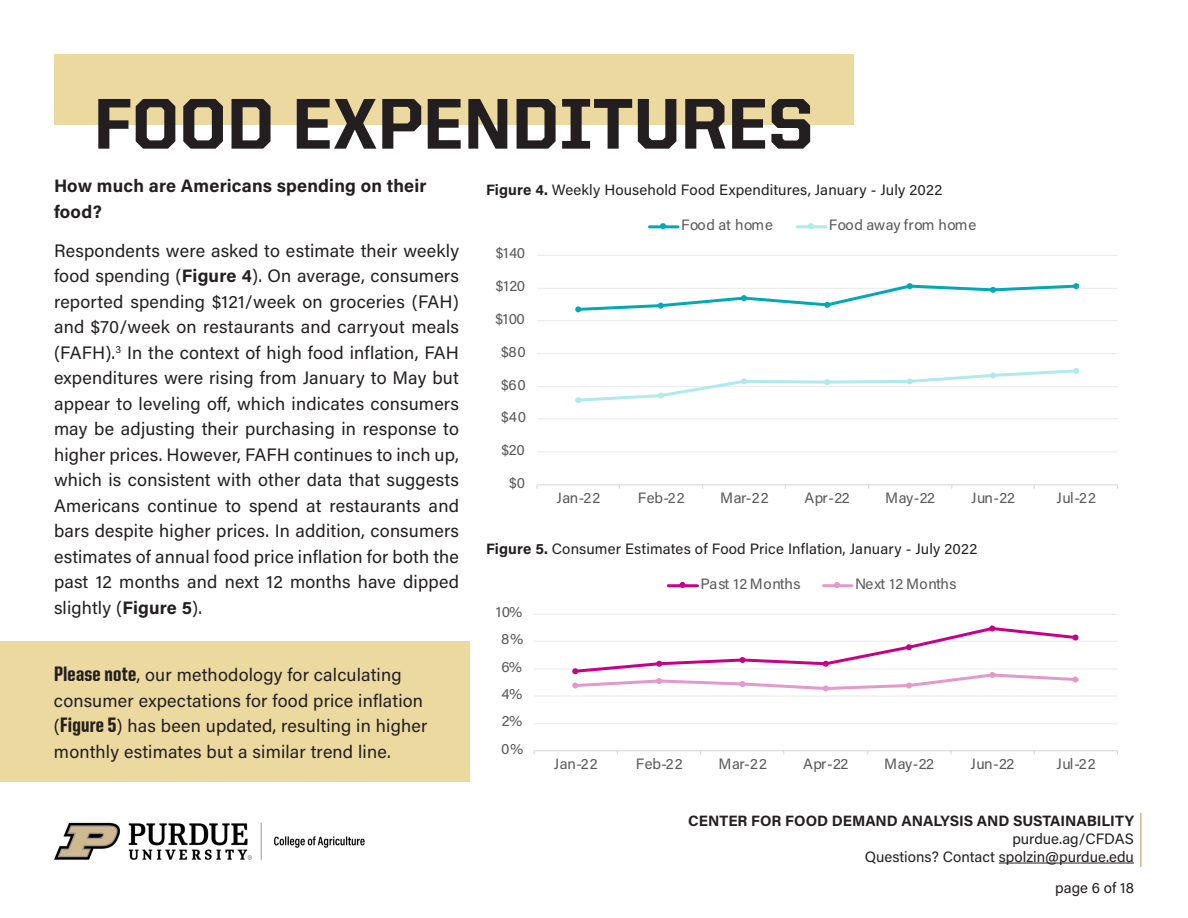
<style>
.page{position:relative;width:1188px;height:918px;background:#fff}
.page>*{position:absolute;margin:0;border:0;box-sizing:border-box;transform-origin:0 0}
.t1{font:800 72px "United Sans Reg";color:#231f20}
.t2{font:18px/25.5px "Acumin Pro";letter-spacing:.01em;color:#231f20;text-align:justify}
.t3{font:700 18px/25.5px "Acumin Pro";letter-spacing:.01em;color:#231f20}
.t4{font:15px/18px "Acumin Pro";letter-spacing:.005em;color:#231f20;text-align:right}
.t5{font:15px "Acumin Pro";letter-spacing:.03em;color:#595959}
.t6{font:700 15px "Acumin Pro";letter-spacing:-.005em;color:#231f20}
.s1{font-weight:700}
.s2{font-family:"United Sans Cond";font-weight:800;font-size:21px}
</style>
<div class="page">
<hr style="left:999px;top:863px;width:135px;height:1px;background:#231f20">
<hr style="left:1140px;top:813px;width:2px;height:54px;background:#cfb991">
<img style="left:54px;top:822px;width:311px;height:38px">
<hr style="left:537px;top:451px;width:581px;height:1px;background:#f1f1f1">
<hr style="left:537px;top:418px;width:581px;height:1px;background:#f1f1f1">
<hr style="left:537px;top:386px;width:581px;height:1px;background:#ededed">
<hr style="left:537px;top:353px;width:581px;height:1px;background:#ededed">
<hr style="left:537px;top:320px;width:581px;height:1px;background:#ededed">
<hr style="left:537px;top:288px;width:581px;height:1px;background:#ededed">
<hr style="left:537px;top:255px;width:581px;height:1px;background:#ededed">
<hr style="left:537px;top:484px;width:581px;height:1px;background:#d9d9d9">
<svg style="left:575px;top:283px;width:504px;height:30px"></svg>
<svg style="left:575px;top:368px;width:504px;height:35px"></svg>
<hr style="left:650px;top:225px;width:28px;height:3px;background:#00aab5">
<svg style="left:660px;top:223px;width:6px;height:6px"></svg>
<hr style="left:797px;top:225px;width:29px;height:3px;background:#afeaee">
<svg style="left:808px;top:223px;width:6px;height:6px"></svg>
<hr style="left:534px;top:723px;width:584px;height:1px;background:#efefef">
<hr style="left:534px;top:695px;width:584px;height:2px;background:#f4f4f4">
<hr style="left:534px;top:668px;width:584px;height:2px;background:#f4f4f4">
<hr style="left:534px;top:641px;width:584px;height:1px;background:#efefef">
<hr style="left:534px;top:614px;width:584px;height:1px;background:#efefef">
<hr style="left:534px;top:750px;width:584px;height:1px;background:#d9d9d9">
<svg style="left:572px;top:625px;width:507px;height:67px"></svg>
<hr style="left:668px;top:584px;width:30px;height:3px;background:#c80088">
<svg style="left:680px;top:582px;width:6px;height:6px"></svg>
<hr style="left:824px;top:584px;width:28px;height:3px;background:#e698cd">
<svg style="left:834px;top:582px;width:6px;height:6px"></svg>
<div style="left:0;top:641px;width:469px;height:141px;background:#ebd99f"></div>
<div style="left:54px;top:54px;width:799px;height:71px;background:#ebd99f"></div>
<h1 class="t1" style="left:94px;top:84px;width:721px">FOOD EXPENDITURES</h1>
<p class="t3" style="left:54px;top:172px;width:374px">How much are Americans spending on their food?</p>
<p class="t2" style="left:54px;top:237px;width:407px">Respondents were asked to estimate their weekly food spending (<span class="s1">Figure 4</span>). On average, consumers reported spending $121/week on groceries (FAH) and $70/week on restaurants and carryout meals (FAFH).<sup>3</sup> In the context of high food inflation, FAH expenditures were rising from January to May but appear to leveling off, which indicates consumers may be adjusting their purchasing in response to higher prices. However, FAFH continues to inch up, which is consistent with other data that suggests Americans continue to spend at restaurants and bars despite higher prices. In addition, consumers estimates of annual food price inflation for both the past 12 months and next 12 months have dipped slightly (<span class="s1">Figure 5</span>).</p>
<p class="t2" style="left:54px;top:661px;width:375px;text-align:left"><span class="s2">Please note</span>, our methodology for calculating consumer expectations for food price inflation (<span class="s2">Figure 5</span>) has been updated, resulting in higher monthly estimates but a similar trend line.</p>
<p class="t4" style="left:486px;top:180px;width:458px"><span class="s1">Figure 4.</span> Weekly Household Food Expenditures, January - July 2022</p>
<p class="t5" style="left:496px;top:243px;width:31px">$140</p>
<p class="t5" style="left:496px;top:275px;width:31px">$120</p>
<p class="t5" style="left:495px;top:308px;width:31px">$100</p>
<p class="t5" style="left:501px;top:341px;width:26px">$80</p>
<p class="t5" style="left:501px;top:374px;width:26px">$60</p>
<p class="t5" style="left:501px;top:406px;width:26px">$40</p>
<p class="t5" style="left:501px;top:439px;width:25px">$20</p>
<p class="t5" style="left:509px;top:472px;width:17px">$0</p>
<p class="t5" style="left:681px;top:214px;width:93px">Food at home</p>
<p class="t5" style="left:829px;top:214px;width:149px">Food away from home</p>
<p class="t5" style="left:556px;top:487px;width:45px">Jan-22</p>
<p class="t5" style="left:638px;top:487px;width:48px">Feb-22</p>
<p class="t5" style="left:720px;top:487px;width:50px">Mar-22</p>
<p class="t5" style="left:804px;top:487px;width:47px">Apr-22</p>
<p class="t5" style="left:885px;top:487px;width:51px">May-22</p>
<p class="t5" style="left:971px;top:487px;width:45px">Jun-22</p>
<p class="t5" style="left:1057px;top:487px;width:41px">Jul-22</p>
<p class="t4" style="left:486px;top:540px;width:493px"><span class="s1">Figure 5.</span> Consumer Estimates of Food Price Inflation, January - July 2022</p>
<p class="t5" style="left:496px;top:602px;width:28px">10%</p>
<p class="t5" style="left:501px;top:629px;width:24px">8%</p>
<p class="t5" style="left:501px;top:656px;width:22px">6%</p>
<p class="t5" style="left:502px;top:683px;width:22px">4%</p>
<p class="t5" style="left:502px;top:710px;width:22px">2%</p>
<p class="t5" style="left:501px;top:738px;width:24px">0%</p>
<p class="t5" style="left:700px;top:573px;width:102px">Past 12 Months</p>
<p class="t5" style="left:855px;top:573px;width:103px">Next 12 Months</p>
<p class="t5" style="left:554px;top:753px;width:45px">Jan-22</p>
<p class="t5" style="left:636px;top:753px;width:48px">Feb-22</p>
<p class="t5" style="left:719px;top:753px;width:50px">Mar-22</p>
<p class="t5" style="left:803px;top:753px;width:47px">Apr-22</p>
<p class="t5" style="left:884px;top:753px;width:51px">May-22</p>
<p class="t5" style="left:971px;top:753px;width:45px">Jun-22</p>
<p class="t5" style="left:1056px;top:753px;width:41px">Jul-22</p>
<p class="t6" style="left:688px;top:810px;width:447px">CENTER FOR FOOD DEMAND ANALYSIS AND SUSTAINABILITY</p>
<p class="t4" style="left:865px;top:829px;width:271px">purdue.ag/CFDAS<br>Questions? Contact spolzin@purdue.edu</p>
<p class="t4" style="left:1055px;top:879px;width:80px">page 6 of 18</p>
</div>
